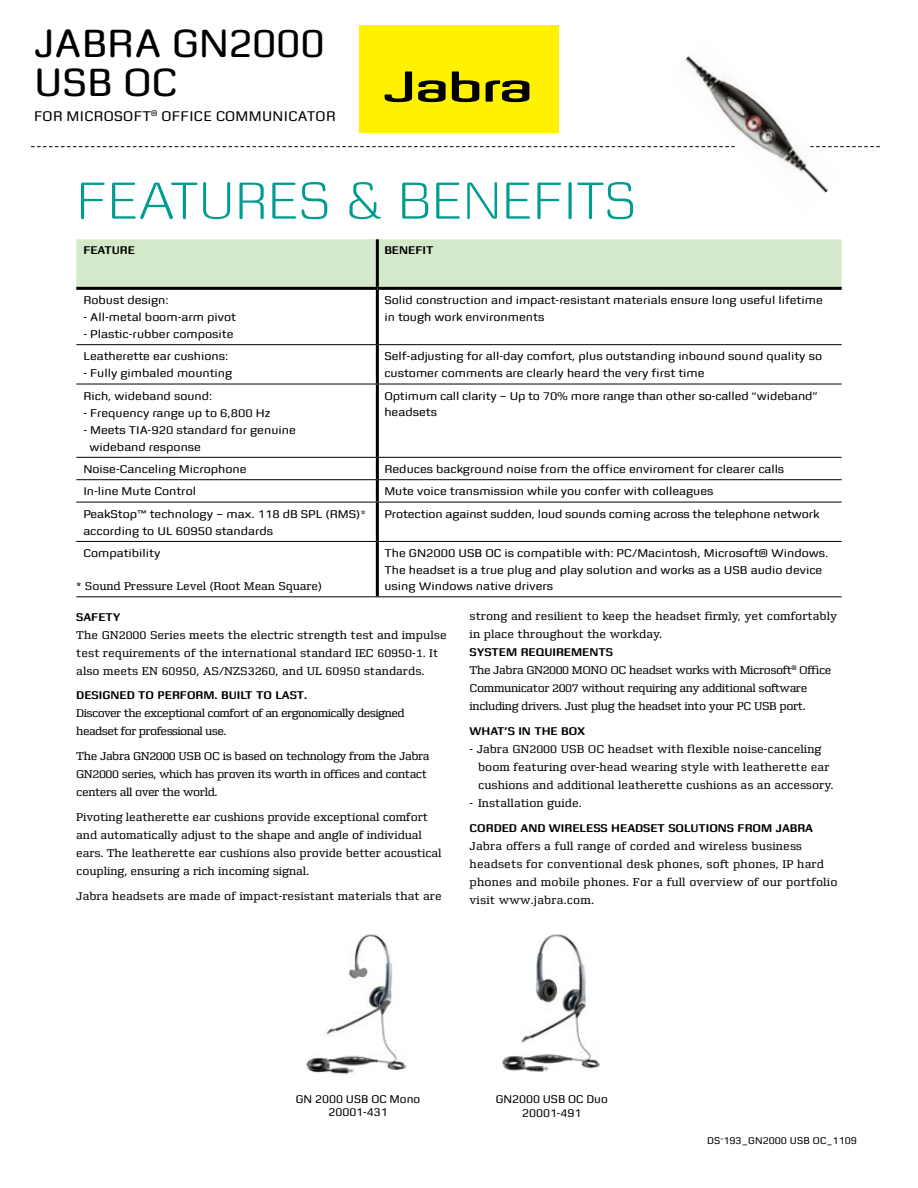
<style>
.page{position:relative;width:918px;height:1188px;background:#fff}
.page>*{position:absolute;margin:0;border:0;box-sizing:border-box;transform-origin:0 0}
.t1{font:300 55.5px "Zetta Round";color:#009c8f}
.t2{font:42px/39px "Zetta Round";letter-spacing:-.005em;color:#000}
.t3{font:15px "Zetta Round";letter-spacing:.025em;color:#000}
.t4{font:12px/16.5px "Zetta Round";color:#000;scale:1.05 1}
.t5{font:12px/18px "Zetta Serif";letter-spacing:-.01em;color:#000}
.t6{font:12px/18px "Zetta Serif";letter-spacing:-.035em;color:#000}
.t7{font:12px/18px "Zetta Serif";letter-spacing:.01em;color:#000}
.t8{font:700 12px "Zetta Round";color:#000}
.t9{font:12px/18px "Zetta Serif";letter-spacing:-.05em;color:#000}
.t10{font:12px/13.5px "Zetta Round";color:#000}
.t11{font:10.5px "Zetta Round";color:#000}
</style>
<div class="page">
<div style="left:76px;top:239px;width:766px;height:48px;background:#d3e9ca"></div>
<hr style="left:376px;top:239px;width:3px;height:48px;background:#000">
<hr style="left:76px;top:287px;width:301px;height:3px;background:#000">
<hr style="left:377px;top:287px;width:465px;height:3px;background:#000">
<hr style="left:376px;top:290px;width:3px;height:54px;background:#000">
<hr style="left:376px;top:345px;width:3px;height:39px;background:#000">
<hr style="left:376px;top:384px;width:3px;height:73px;background:#000">
<hr style="left:376px;top:458px;width:3px;height:21px;background:#000">
<hr style="left:376px;top:480px;width:3px;height:22px;background:#000">
<hr style="left:376px;top:502px;width:3px;height:39px;background:#000">
<hr style="left:76px;top:344px;width:301px;height:1px;background:#000">
<hr style="left:377px;top:344px;width:465px;height:1px;background:#000">
<hr style="left:76px;top:384px;width:301px;height:1px;background:#000">
<hr style="left:377px;top:384px;width:465px;height:1px;background:#000">
<hr style="left:76px;top:457px;width:301px;height:1px;background:#000">
<hr style="left:377px;top:457px;width:465px;height:1px;background:#000">
<hr style="left:76px;top:479px;width:301px;height:1px;background:#000">
<hr style="left:377px;top:479px;width:465px;height:1px;background:#000">
<hr style="left:76px;top:502px;width:301px;height:1px;background:#000">
<hr style="left:377px;top:502px;width:465px;height:1px;background:#000">
<hr style="left:76px;top:596px;width:301px;height:1px;background:#000">
<hr style="left:377px;top:596px;width:465px;height:1px;background:#000">
<hr style="left:76px;top:541px;width:301px;height:1px;background:#000">
<hr style="left:377px;top:541px;width:465px;height:1px;background:#000">
<hr style="left:376px;top:542px;width:3px;height:54px;background:#000">
<svg style="left:31px;top:146px;width:638px;height:1px"></svg>
<svg style="left:841px;top:146px;width:39px;height:1px"></svg>
<div style="left:359px;top:25px;width:200px;height:108px;background:#fff200"></div>
<svg style="left:385px;top:72px;width:27px;height:30px"></svg>
<svg style="left:418px;top:80px;width:28px;height:22px"></svg>
<svg style="left:452px;top:71px;width:27px;height:31px"></svg>
<svg style="left:486px;top:80px;width:43px;height:22px"></svg>
<img style="left:502px;top:934px;width:98px;height:138px">
<img style="left:305px;top:934px;width:102px;height:141px">
<img style="left:669px;top:56px;width:172px;height:137px">
<h2 class="t2" style="left:34px;top:24px;width:292px">Jabra GN2000 usb OC</h2>
<p class="t3" style="left:34px;top:108px;width:204px">for Microsoft<sup>®</sup> Office Comm</p>
<p class="t3" style="left:262px;top:108px;width:75px">un icator</p>
<h1 class="t1" style="left:76px;top:173px;width:32px">FEATURE</h1>
<h1 class="t1" style="left:299px;top:173px;width:129px">s &amp; BENEFIT</h1>
<h1 class="t1" style="left:605px;top:173px;width:33px">s</h1>
<p class="t8" style="left:83px;top:244px;width:53px">FEATURE</p>
<p class="t8" style="left:384px;top:244px;width:50px">BENEFIT</p>
<p class="t4" style="left:83px;top:292px;width:83px">Robust design:</p>
<p class="t4" style="left:83px;top:309px;width:147px">- All-metal boom-arm pivot</p>
<p class="t4" style="left:83px;top:326px;width:144px">- Plastic-rubber composite</p>
<p class="t4" style="left:83px;top:348px;width:140px">Leatherette ear cushions:</p>
<p class="t4" style="left:83px;top:365px;width:143px">- Fully gimbaled mounting</p>
<p class="t4" style="left:83px;top:388px;width:124px">Rich, wideband sound:</p>
<p class="t4" style="left:83px;top:405px;width:180px">- Frequency range up to 6,800 Hz</p>
<p class="t4" style="left:89px;top:421px;width:198px;line-height:17px;text-indent:-6px">- Meets TIA-920 standard for genuine wideband response</p>
<p class="t4" style="left:384px;top:292px;width:419px">Solid construction and impact-resistant materials ensure long useful lifetime in tough work environments</p>
<p class="t4" style="left:384px;top:348px;width:418px">Self-adjusting for all-day comfort, plus outstanding inbound sound quality so customer comments are clearly heard the very first time</p>
<p class="t4" style="left:384px;top:388px;width:414px">Optimum call clarity – U p to 70% more range than other so-called “wideband” headsets</p>
<p class="t4" style="left:83px;top:461px;width:157px">Noise-Canceling Microphone</p>
<p class="t4" style="left:384px;top:461px;width:382px">Reduces background noise from the office enviroment for clearer calls</p>
<p class="t4" style="left:83px;top:483px;width:109px">I n-line Mute Control</p>
<p class="t4" style="left:384px;top:483px;width:315px">Mute voice transmission while you confer with colleagues</p>
<p class="t4" style="left:83px;top:505px;width:271px;line-height:17px">PeakStop™ technology – max. 118 dB SPL (R MS)* according to U L 60950 standards</p>
<p class="t4" style="left:384px;top:506px;width:416px">Protection against sudden, loud sounds coming across the telephone network</p>
<p class="t4" style="left:83px;top:545px;width:75px">Compatibility</p>
<p class="t4" style="left:384px;top:545px;width:79px">The GN2000 USB</p>
<p class="t4" style="left:384px;top:545px;width:424px;text-indent:101px">OC is compatible with: PC/Macintosh, Microsoft® Windows.<br>The headset is a true plug and play solution and works as a USB</p>
<p class="t4" style="left:751px;top:562px;width:70px">audio device</p>
<p class="t5" style="left:76px;top:577px;width:247px">* Sound Pressure Level (Root Mean Square)</p>
<p class="t4" style="left:384px;top:578px;width:162px">using Windows native drivers</p>
<p class="t8" style="left:76px;top:610px;width:46px">SAFETY</p>
<p class="t5" style="left:76px;top:626px;width:372px">The GN2000 Series meets the electric strength test and impulse test requirements of the international standard IEC 60950-1. It also meets EN 60950, AS/NZS3260, and UL 60950 standards.</p>
<p class="t8" style="left:76px;top:689px;width:232px">DESIGNED TO PERFORM. BUILT TO LAST.</p>
<p class="t9" style="left:76px;top:705px;width:330px">Discover the exceptional comfort of an ergonomically designed headset for professional use.</p>
<p class="t6" style="left:76px;top:748px;width:355px">The Jabra GN2000 USB OC is based on technology from the Jabra<br>GN2000 series, which has proven its worth in offices and contact centers all over the world.</p>
<p class="t5" style="left:76px;top:808px;width:367px">Pivoting leatherette ear cushions provide exceptional comfort and automatically adjust to the shape and angle of individual ears. The leatherette ear cushions also provide better acoustical coupling, ensuring a rich incoming signal.</p>
<p class="t5" style="left:76px;top:887px;width:367px">Jabra headsets are made of impact-resistant materials that are</p>
<p class="t5" style="left:470px;top:607px;width:369px">strong and resilient to keep the headset firmly, yet comfortably in place throughout the workday.</p>
<p class="t8" style="left:470px;top:646px;width:145px">SYSTEM REQUIREMENTS</p>
<p class="t6" style="left:470px;top:661px;width:363px">The Jabra GN2000 MONO OC headset works with Microsoft<sup>®</sup> Office<br>Communicator 2007 without requiring any additional software including drivers. Just plug the headset into your PC USB port.</p>
<p class="t8" style="left:470px;top:724px;width:117px">WHAT’S IN THE BOX</p>
<p class="t5" style="left:478px;top:740px;width:357px;text-indent:-9px">- Jabra GN2000 USB OC headset with flexible noise-canceling boom featuring over-head wearing style with leatherette ear cushions and additional leatherette cushions as an accessory.</p>
<p class="t5" style="left:470px;top:794px;width:114px">- Installation guide.</p>
<p class="t8" style="left:470px;top:821px;width:345px">CORDED AND WIRELESS HEADSET SOLUTIONS FROM JABRA</p>
<p class="t7" style="left:470px;top:837px;width:369px">Jabra offers a full range of corded and wireless business headsets for conventional desk phones, soft phones, IP hard phones and mobile phones. For a full overview of our portfolio visit www.jabra.com.</p>
<p class="t10" style="left:296px;top:1092px;width:58px">GN 2000 USB</p>
<p class="t10" style="left:328px;top:1092px;width:93px;text-indent:43px">OC Mono<br>20001-431</p>
<p class="t10" style="left:496px;top:1093px;width:56px">GN2000 USB</p>
<p class="t10" style="left:522px;top:1093px;width:87px;text-indent:46px">OC Duo<br>20001-491</p>
<p class="t11" style="left:707px;top:1134px;width:90px">DS-193_GN2000 USB</p>
<p class="t11" style="left:813px;top:1134px;width:46px">OC_1109</p>
</div>
